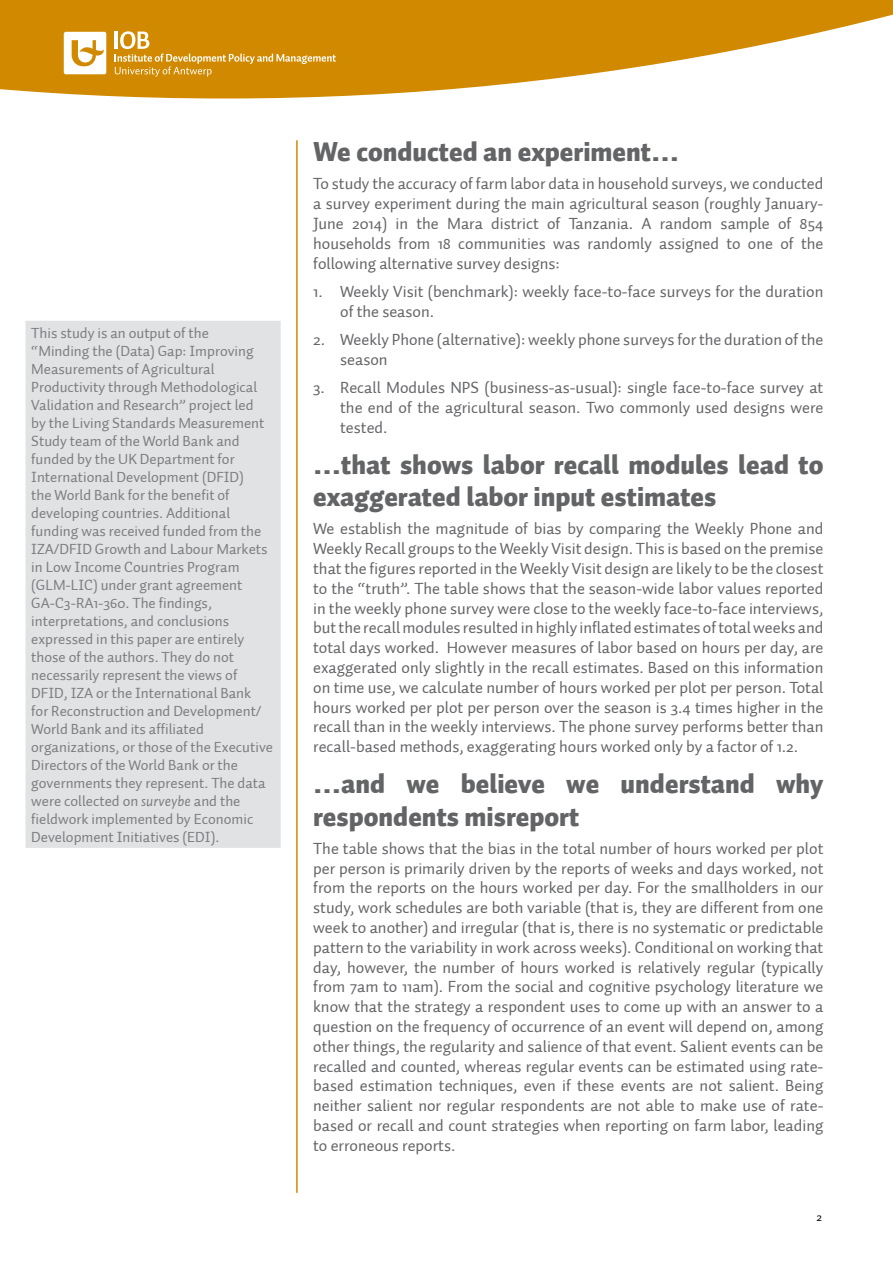
<style>
.page{position:relative;width:893px;height:1263px;background:#fff}
.page>*{position:absolute;margin:0;border:0;box-sizing:border-box;transform-origin:0 0}
.t1{font:900 27px/32.4px "Auto 1";color:#636466}
.t2{font:16.5px/19.8px "Auto 1";color:#636466;text-align:justify}
.t3{font:15px/18px "Auto 1";color:#7c7d80}
.t4{font:12px "Auto 1";color:#000}
.s1{font-style:italic}
</style>
<div class="page">
<svg style="left:0;top:0;width:893px;height:99px;fill:#d18a00"></svg>
<div style="left:26px;top:321px;width:254px;height:526px;background:#e1e2e3"></div>
<div style="left:26px;top:321px;width:255px;height:527px;border:2px solid #e1e2e3"></div>
<svg style="left:115px;top:31px;width:221px;height:46px;background:#d6971c"></svg>
<svg style="left:64px;top:32px;width:42px;height:42px"></svg>
<hr style="left:296px;top:140px;width:2px;height:1053px;background:#d18a00">
<p class="t3" style="left:31px;top:324px;width:243px">This study is an output of the<br>“Minding the (Data) Gap: Improving Measurements of Agricultural Productivity through Methodological Validation and Research” project led<br>by the Living Standards Measurement Study team of the World Bank and funded by the UK Department for International Development (DFID)<br>the World Bank for the benefit of developing countries. Additional funding was received funded from the IZA/DFID Growth and Labour Markets in Low Income Countries Program (GLM-LIC) under grant agreement GA-C3-RA1-360. The findings, interpretations, and conclusions expressed in this paper are entirely those of the authors. They do not necessarily represent the views of DFID, IZA or the International Bank<br>for Reconstruction and Development/ World Bank and its affiliated organizations, or those of the Executive Directors of the World Bank or the governments they represent. The data were collected on <span class="s1">surveybe</span> and the fieldwork implemented by Economic Development Initiatives (EDI).</p>
<h1 class="t1" style="left:313px;top:137px;width:367px">We conducted an experiment…</h1>
<p class="t2" style="left:313px;top:174px;width:512px">To study the accuracy of farm labor data in household surveys, we conducted a survey experiment during the main agricultural season (roughly January-June 2014) in the Mara district of Tanzania. A random sample of 854 households from 18 communities was randomly assigned to one of the following alternative survey designs:</p>
<p class="t2" style="left:340px;top:282px;width:485px;text-indent:-27px">1. Weekly Visit (benchmark): weekly face-to-face surveys for the duration of the season.</p>
<p class="t2" style="left:340px;top:330px;width:485px;text-indent:-27px">2. Weekly Phone (alternative): weekly phone surveys for the duration of the season</p>
<p class="t2" style="left:340px;top:378px;width:485px;text-indent:-27px">3. Recall Modules N PS (business-as-usual): single face-to-face survey at the end of the agricultural season. Two commonly used designs were tested.</p>
<h1 class="t1" style="left:313px;top:449px;width:512px">…that shows labor recall modules lead to exaggerated labor input estimates</h1>
<p class="t2" style="left:313px;top:519px;width:512px">We establish the magnitude of bias by comparing the Weekly Phone and Weekly Recall groups to the Weekly Visit design. This is based on the premise that the figures reported in the Weekly Visit design are likely to be the closest to the “truth”. The table shows that the season-wide labor values reported in the weekly phone survey were close to the weekly face-to-face interviews, but the recall modules resulted in highly inflated estimates of total weeks and total days worked. However measures of labor based on hours per day, are exaggerated only slightly in the recall estimates. Based on this information on time use, we calculate number of hours worked per plot per person. Total hours worked per plot per person over the season is 3.4 times higher in the recall than in the weekly interviews. The phone survey performs better than recall-based methods, exaggerating hours worked only by a factor of 1.2.</p>
<h1 class="t1" style="left:313px;top:769px;width:512px">…and we believe we understand why respondents misreport</h1>
<p class="t2" style="left:313px;top:839px;width:512px">The table shows that the bias in the total number of hours worked per plot per person is primarily driven by the reports of weeks and days worked, not from the reports on the hours worked per day. For the smallholders in our study, work schedules are both variable (that is, they are different from one week to another) and irregular (that is, there is no systematic or predictable pattern to the variability in work across weeks). Conditional on working that day, however, the number of hours worked is relatively regular (typically from 7am to 11am). From the social and cognitive psychology literature we know that the strategy a respondent uses to come up with an answer to a question on the frequency of occurrence of an event will depend on, among other things, the regularity and salience of that event. Salient events can be recalled and counted, whereas regular events can be estimated using rate&shy;based estimation techniques, even if these events are not salient. Being neither salient nor regular respondents are not able to make use of rate&shy;based or recall and count strategies when reporting on farm labor, leading to erroneous reports.</p>
<p class="t4" style="left:817px;top:1209px;width:7px">2</p>
</div>
